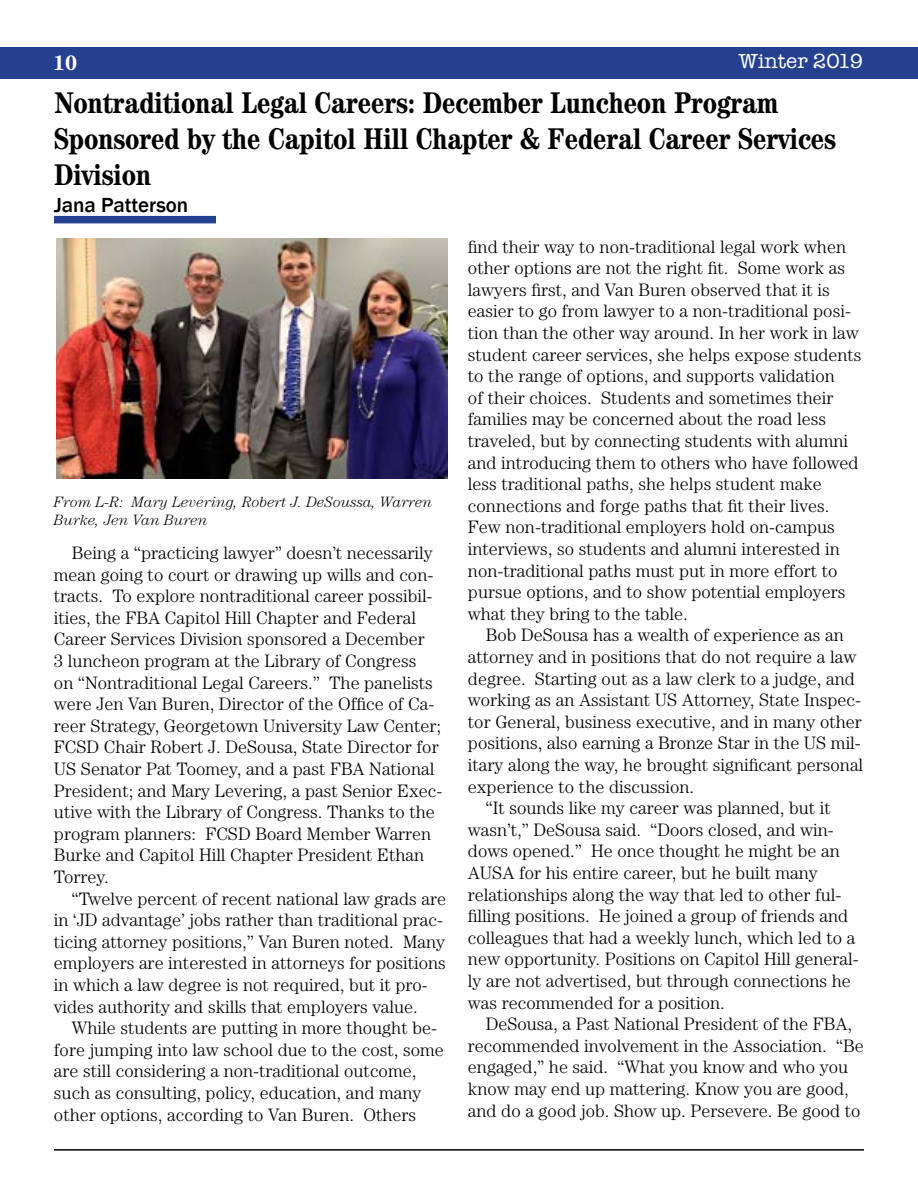
<style>
.page{position:relative;width:918px;height:1188px;background:#fff}
.page>*{position:absolute;margin:0;border:0;box-sizing:border-box;transform-origin:0 0}
.t1{font:700 condensed 30px/36px "Century";color:#000}
.t2{font:500 21px "Franklin Gothic";color:#000}
.t3{font:21px "American Typewriter";color:#fff}
.t4{font:700 21px "Century";color:#fff}
.t5{font:300 18px/21.6px "Century";color:#000}
.t6{font:italic 300 15px/18px "Century";color:#000}
</style>
<div class="page">
<div style="left:0;top:48px;width:918px;height:31px;background:#25408f"></div>
<hr style="left:54px;top:1149px;width:810px;height:2px;background:#000">
<div style="left:54px;top:216px;width:162px;height:7px;background:#25408f"></div>
<img style="left:57px;top:238px;width:390px;height:240px">
<p class="t4" style="left:53px;top:50px;width:26px">10</p>
<p class="t3" style="left:739px;top:45px;width:126px">Winter 2019</p>
<h1 class="t1" style="left:54px;top:85px;width:783px">Nontraditional Legal Careers: December Luncheon Program<br>Sponsored by the Capitol Hill Chapter &amp; Federal Career Services<br>Division</h1>
<p class="t2" style="left:54px;top:192px;width:136px">Jana Patterson</p>
<p class="t6" style="left:54px;top:493px;width:380px">From L-R: Mary Levering, Robert J. DeSoussa, Warren<br>Burke, Jen Van Buren</p>
<p class="t5" style="left:54px;top:542px;width:390px;text-indent:18px">Being a “practicing lawyer” doesn’t necessarily mean going to court or drawing up wills and con&shy;tracts. To explore nontraditional career possibil&shy;ities, the FBA Capitol Hill Chapter and Federal Career Services Division sponsored a December<br>3 luncheon program at the Library of Congress<br>on “Nontraditional Legal Careers.” The panelists were Jen Van Buren, Director of the Office of Ca&shy;reer Strategy, Georgetown University Law Center; FCSD Chair Robert J. DeSousa, State Director for US Senator Pat Toomey, and a past FBA National President; and Mary Levering, a past Senior Exec&shy;utive with the Library of Congress. Thanks to the program planners: FCSD Board Member Warren Burke and Capitol Hill Chapter President Ethan Torrey.</p>
<p class="t5" style="left:54px;top:887px;width:394px;text-indent:18px">“Twelve percent of recent national law grads are in ‘JD advantage’ jobs rather than traditional prac&shy;ticing attorney positions,” Van Buren noted. Many employers are interested in attorneys for positions in which a law degree is not required, but it pro&shy;vides authority and skills that employers value.</p>
<p class="t5" style="left:54px;top:1017px;width:391px;text-indent:18px">While students are putting in more thought be&shy;fore jumping into law school due to the cost, some are still considering a non-traditional outcome, such as consulting, policy, education, and many other options, according to Van Buren. Others</p>
<p class="t5" style="left:468px;top:235px;width:395px">find their way to non-traditional legal work when other options are not the right fit. Some work as lawyers first, and Van Buren observed that it is easier to go from lawyer to a non-traditional posi&shy;tion than the other way around. In her work in law student career services, she helps expose students to the range of options, and supports validation<br>of their choices. Students and sometimes their families may be concerned about the road less traveled, but by connecting students with alumni and introducing them to others who have followed less traditional paths, she helps student make connections and forge paths that fit their lives.<br>Few non-traditional employers hold on-campus interviews, so students and alumni interested in non-traditional paths must put in more effort to pursue options, and to show potential employers what they bring to the table.</p>
<p class="t5" style="left:486px;top:624px;width:359px">Bob DeSousa has a wealth of experience as an</p>
<p class="t5" style="left:468px;top:646px;width:390px">attorney and in positions that do not require a law</p>
<p class="t5" style="left:468px;top:667px;width:388px">degree. Starting out as a law clerk to a judge, and</p>
<p class="t5" style="left:468px;top:689px;width:395px">working as an Assistant US Attorney, State Inspec-</p>
<p class="t5" style="left:468px;top:711px;width:396px">tor General, business executive, and in many other</p>
<p class="t5" style="left:468px;top:732px;width:394px">positions, also earning a Bronze Star in the US mil-</p>
<p class="t5" style="left:468px;top:754px;width:397px">itary along the way, he brought significant personal</p>
<p class="t5" style="left:468px;top:775px;width:228px">experience to the discussion.</p>
<p class="t5" style="left:486px;top:797px;width:347px">“It sounds like my career was planned, but it</p>
<p class="t5" style="left:468px;top:819px;width:367px">wasn’t,” DeSousa said. “Doors closed, and win-</p>
<p class="t5" style="left:468px;top:840px;width:373px">dows opened.” He once thought he might be an</p>
<p class="t5" style="left:468px;top:862px;width:351px">AUSA for his entire career, but he built many</p>
<p class="t5" style="left:468px;top:883px;width:375px">relationships along the way that led to other ful-</p>
<p class="t5" style="left:468px;top:905px;width:382px">filling positions. He joined a group of friends and</p>
<p class="t5" style="left:468px;top:927px;width:389px">colleagues that had a weekly lunch, which led to a</p>
<p class="t5" style="left:468px;top:948px;width:392px">new opportunity. Positions on Capitol Hill general-</p>
<p class="t5" style="left:468px;top:970px;width:384px">ly are not advertised, but through connections he</p>
<p class="t5" style="left:468px;top:991px;width:258px">was recommended for a position.</p>
<p class="t5" style="left:486px;top:1013px;width:368px">DeSousa, a Past National President of the FBA,</p>
<p class="t5" style="left:468px;top:1035px;width:397px">recommended involvement in the Association. “Be</p>
<p class="t5" style="left:468px;top:1056px;width:382px">engaged,” he said. “What you know and who you</p>
<p class="t5" style="left:468px;top:1078px;width:382px">know may end up mattering. Know you are good,</p>
<p class="t5" style="left:468px;top:1099px;width:394px">and do a good job. Show up. Persevere. Be good to</p>
</div>
